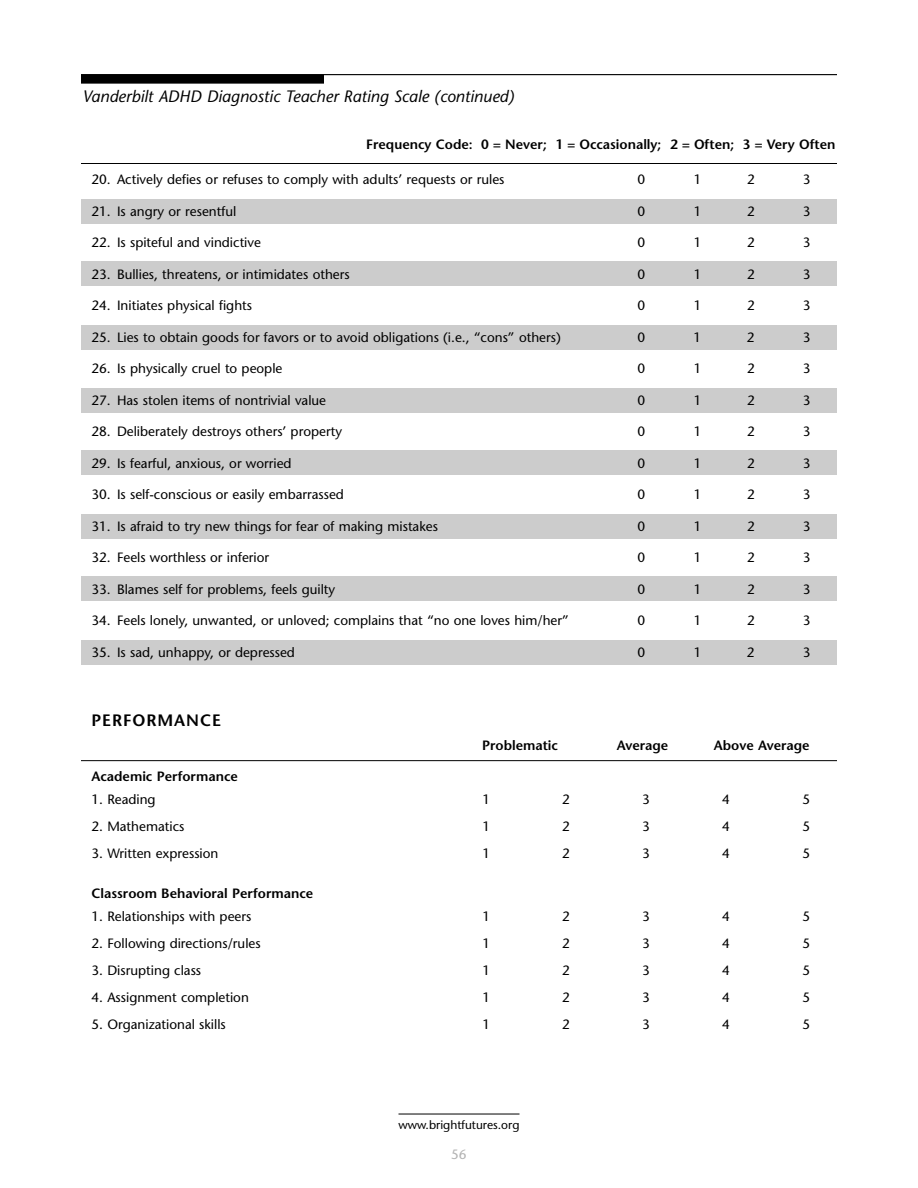
<style>
.page{position:relative;width:918px;height:1188px;background:#fff}
.page>*{position:absolute;margin:0;border:0;box-sizing:border-box;transform-origin:0 0}
.t1{font:italic 16.5px "Stone Sans";color:#000}
.t2{font:600 16.5px "Stone Sans";letter-spacing:.055em;color:#000}
.t3{font:13.5px "Stone Sans";color:#000}
.t4{font:600 13.5px "Stone Sans";color:#000}
.t5{font:13.5px "Stone Sans";color:#b3b3b3}
.t6{font:12px "Stone Sans";color:#000}
</style>
<div class="page">
<div style="left:81px;top:199px;width:756px;height:25px;background:#ccc"></div>
<div style="left:81px;top:261px;width:756px;height:25px;background:#ccc"></div>
<div style="left:81px;top:325px;width:756px;height:25px;background:#ccc"></div>
<div style="left:81px;top:388px;width:756px;height:25px;background:#ccc"></div>
<div style="left:81px;top:450px;width:756px;height:25px;background:#ccc"></div>
<div style="left:81px;top:514px;width:756px;height:25px;background:#ccc"></div>
<div style="left:81px;top:576px;width:756px;height:25px;background:#ccc"></div>
<div style="left:81px;top:640px;width:756px;height:25px;background:#ccc"></div>
<hr style="left:81px;top:74px;width:756px;height:1px;background:#000">
<div style="left:81px;top:75px;width:243px;height:9px;background:#000"></div>
<hr style="left:399px;top:1114px;width:121px;height:1px;background:#000">
<hr style="left:81px;top:163px;width:756px;height:1px;background:#000">
<hr style="left:81px;top:760px;width:756px;height:1px;background:#000">
<p class="t1" style="left:82px;top:90px;width:433px">Vanderbilt ADHD Diagnostic Teacher Rating Scale (continued)</p>
<p class="t4" style="left:366px;top:139px;width:471px">Frequency Code: 0 = Never; 1 = Occasionally; 2 = Often; 3 = Very Often</p>
<p class="t3" style="left:92px;top:174px;width:414px">20. Actively defies or refuses to comply with adults’ requests or rules</p>
<p class="t3" style="left:638px;top:174px;width:9px">0</p>
<p class="t3" style="left:694px;top:174px;width:9px">1</p>
<p class="t3" style="left:747px;top:174px;width:9px">2</p>
<p class="t3" style="left:803px;top:174px;width:9px">3</p>
<p class="t3" style="left:92px;top:206px;width:146px">21. Is angry or resentful</p>
<p class="t3" style="left:638px;top:206px;width:9px">0</p>
<p class="t3" style="left:694px;top:206px;width:9px">1</p>
<p class="t3" style="left:747px;top:206px;width:9px">2</p>
<p class="t3" style="left:803px;top:206px;width:9px">3</p>
<p class="t3" style="left:92px;top:237px;width:171px">22. Is spiteful and vindictive</p>
<p class="t3" style="left:638px;top:237px;width:9px">0</p>
<p class="t3" style="left:694px;top:237px;width:9px">1</p>
<p class="t3" style="left:747px;top:237px;width:9px">2</p>
<p class="t3" style="left:803px;top:237px;width:9px">3</p>
<p class="t3" style="left:92px;top:269px;width:260px">23. Bullies, threatens, or intimidates others</p>
<p class="t3" style="left:638px;top:269px;width:9px">0</p>
<p class="t3" style="left:694px;top:269px;width:9px">1</p>
<p class="t3" style="left:747px;top:269px;width:9px">2</p>
<p class="t3" style="left:803px;top:269px;width:9px">3</p>
<p class="t3" style="left:92px;top:300px;width:162px">24. Initiates physical fights</p>
<p class="t3" style="left:638px;top:300px;width:9px">0</p>
<p class="t3" style="left:694px;top:300px;width:9px">1</p>
<p class="t3" style="left:747px;top:300px;width:9px">2</p>
<p class="t3" style="left:803px;top:300px;width:9px">3</p>
<p class="t3" style="left:92px;top:332px;width:471px">25. Lies to obtain goods for favors or to avoid obligations (i.e., “cons” others)</p>
<p class="t3" style="left:637px;top:332px;width:9px">0</p>
<p class="t3" style="left:694px;top:332px;width:9px">1</p>
<p class="t3" style="left:747px;top:332px;width:9px">2</p>
<p class="t3" style="left:803px;top:332px;width:9px">3</p>
<p class="t3" style="left:92px;top:363px;width:192px">26. Is physically cruel to people</p>
<p class="t3" style="left:638px;top:363px;width:9px">0</p>
<p class="t3" style="left:694px;top:363px;width:9px">1</p>
<p class="t3" style="left:747px;top:363px;width:9px">2</p>
<p class="t3" style="left:803px;top:363px;width:9px">3</p>
<p class="t3" style="left:92px;top:395px;width:236px">27. Has stolen items of nontrivial value</p>
<p class="t3" style="left:638px;top:395px;width:9px">0</p>
<p class="t3" style="left:694px;top:395px;width:9px">1</p>
<p class="t3" style="left:747px;top:395px;width:9px">2</p>
<p class="t3" style="left:803px;top:395px;width:9px">3</p>
<p class="t3" style="left:92px;top:426px;width:252px">28. Deliberately destroys others’ property</p>
<p class="t3" style="left:638px;top:426px;width:9px">0</p>
<p class="t3" style="left:694px;top:426px;width:9px">1</p>
<p class="t3" style="left:747px;top:426px;width:9px">2</p>
<p class="t3" style="left:803px;top:426px;width:9px">3</p>
<p class="t3" style="left:92px;top:458px;width:202px">29. Is fearful, anxious, or worried</p>
<p class="t3" style="left:638px;top:458px;width:9px">0</p>
<p class="t3" style="left:694px;top:458px;width:9px">1</p>
<p class="t3" style="left:747px;top:458px;width:9px">2</p>
<p class="t3" style="left:803px;top:458px;width:9px">3</p>
<p class="t3" style="left:92px;top:489px;width:254px">30. Is self-conscious or easily embarrassed</p>
<p class="t3" style="left:638px;top:489px;width:9px">0</p>
<p class="t3" style="left:694px;top:489px;width:9px">1</p>
<p class="t3" style="left:747px;top:489px;width:9px">2</p>
<p class="t3" style="left:803px;top:489px;width:9px">3</p>
<p class="t3" style="left:92px;top:521px;width:348px">31. Is afraid to try new things for fear of making mistakes</p>
<p class="t3" style="left:638px;top:521px;width:9px">0</p>
<p class="t3" style="left:694px;top:521px;width:9px">1</p>
<p class="t3" style="left:747px;top:521px;width:9px">2</p>
<p class="t3" style="left:803px;top:521px;width:9px">3</p>
<p class="t3" style="left:92px;top:552px;width:179px">32. Feels worthless or inferior</p>
<p class="t3" style="left:638px;top:552px;width:9px">0</p>
<p class="t3" style="left:694px;top:552px;width:9px">1</p>
<p class="t3" style="left:747px;top:552px;width:9px">2</p>
<p class="t3" style="left:803px;top:552px;width:9px">3</p>
<p class="t3" style="left:92px;top:584px;width:245px">33. Blames self for problems, feels guilty</p>
<p class="t3" style="left:638px;top:584px;width:9px">0</p>
<p class="t3" style="left:694px;top:584px;width:9px">1</p>
<p class="t3" style="left:747px;top:584px;width:9px">2</p>
<p class="t3" style="left:803px;top:584px;width:9px">3</p>
<p class="t3" style="left:92px;top:615px;width:479px">34. Feels lonely, unwanted, or unloved; complains that “no one loves him/her”</p>
<p class="t3" style="left:638px;top:615px;width:9px">0</p>
<p class="t3" style="left:694px;top:615px;width:9px">1</p>
<p class="t3" style="left:747px;top:615px;width:9px">2</p>
<p class="t3" style="left:803px;top:615px;width:9px">3</p>
<p class="t3" style="left:92px;top:647px;width:205px">35. Is sad, unhappy, or depressed</p>
<p class="t3" style="left:637px;top:647px;width:9px">0</p>
<p class="t3" style="left:694px;top:647px;width:9px">1</p>
<p class="t3" style="left:747px;top:647px;width:9px">2</p>
<p class="t3" style="left:803px;top:647px;width:9px">3</p>
<p class="t2" style="left:92px;top:713px;width:131px">PERFORMANCE</p>
<p class="t4" style="left:482px;top:740px;width:77px">Problematic</p>
<p class="t4" style="left:617px;top:740px;width:53px">Average</p>
<p class="t4" style="left:714px;top:740px;width:97px">Above Average</p>
<p class="t4" style="left:92px;top:771px;width:148px">Academic Performance</p>
<p class="t3" style="left:92px;top:794px;width:66px">1. Reading</p>
<p class="t3" style="left:482px;top:794px;width:9px">1</p>
<p class="t3" style="left:562px;top:794px;width:9px">2</p>
<p class="t3" style="left:642px;top:794px;width:9px">3</p>
<p class="t3" style="left:722px;top:794px;width:9px">4</p>
<p class="t3" style="left:803px;top:794px;width:9px">5</p>
<p class="t3" style="left:92px;top:821px;width:94px">2. Mathematics</p>
<p class="t3" style="left:482px;top:821px;width:9px">1</p>
<p class="t3" style="left:562px;top:821px;width:9px">2</p>
<p class="t3" style="left:642px;top:821px;width:9px">3</p>
<p class="t3" style="left:722px;top:821px;width:9px">4</p>
<p class="t3" style="left:802px;top:821px;width:9px">5</p>
<p class="t3" style="left:92px;top:848px;width:129px">3. Written expression</p>
<p class="t3" style="left:482px;top:848px;width:9px">1</p>
<p class="t3" style="left:562px;top:848px;width:9px">2</p>
<p class="t3" style="left:642px;top:848px;width:9px">3</p>
<p class="t3" style="left:722px;top:848px;width:9px">4</p>
<p class="t3" style="left:803px;top:848px;width:9px">5</p>
<p class="t4" style="left:92px;top:888px;width:223px">Classroom Behavioral Performance</p>
<p class="t3" style="left:92px;top:911px;width:161px">1. Relationships with peers</p>
<p class="t3" style="left:482px;top:911px;width:9px">1</p>
<p class="t3" style="left:562px;top:911px;width:9px">2</p>
<p class="t3" style="left:642px;top:911px;width:9px">3</p>
<p class="t3" style="left:722px;top:911px;width:9px">4</p>
<p class="t3" style="left:802px;top:911px;width:9px">5</p>
<p class="t3" style="left:92px;top:938px;width:171px">2. Following directions/rules</p>
<p class="t3" style="left:482px;top:938px;width:9px">1</p>
<p class="t3" style="left:562px;top:938px;width:9px">2</p>
<p class="t3" style="left:642px;top:938px;width:9px">3</p>
<p class="t3" style="left:722px;top:938px;width:9px">4</p>
<p class="t3" style="left:803px;top:938px;width:9px">5</p>
<p class="t3" style="left:92px;top:965px;width:111px">3. Disrupting class</p>
<p class="t3" style="left:482px;top:965px;width:9px">1</p>
<p class="t3" style="left:562px;top:965px;width:9px">2</p>
<p class="t3" style="left:642px;top:965px;width:9px">3</p>
<p class="t3" style="left:722px;top:965px;width:9px">4</p>
<p class="t3" style="left:803px;top:965px;width:9px">5</p>
<p class="t3" style="left:92px;top:992px;width:159px">4. Assignment completion</p>
<p class="t3" style="left:482px;top:992px;width:9px">1</p>
<p class="t3" style="left:562px;top:992px;width:9px">2</p>
<p class="t3" style="left:642px;top:992px;width:9px">3</p>
<p class="t3" style="left:722px;top:992px;width:9px">4</p>
<p class="t3" style="left:802px;top:992px;width:9px">5</p>
<p class="t3" style="left:92px;top:1019px;width:136px">5. Organizational skills</p>
<p class="t3" style="left:482px;top:1019px;width:9px">1</p>
<p class="t3" style="left:562px;top:1019px;width:9px">2</p>
<p class="t3" style="left:642px;top:1019px;width:9px">3</p>
<p class="t3" style="left:722px;top:1019px;width:9px">4</p>
<p class="t3" style="left:802px;top:1019px;width:9px">5</p>
<p class="t6" style="left:399px;top:1120px;width:123px">www.brightfutures.org</p>
<p class="t5" style="left:451px;top:1149px;width:17px">56</p>
</div>
